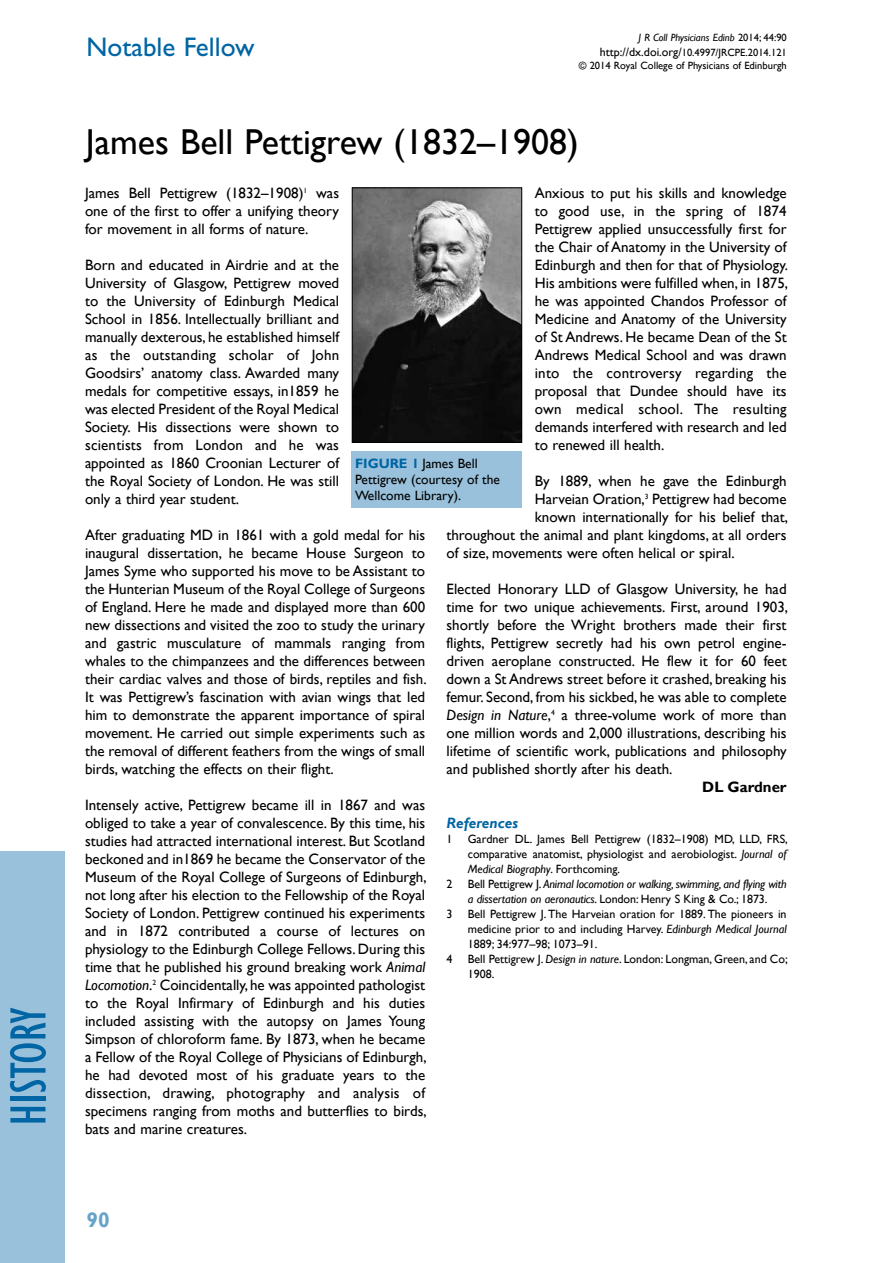
<style>
.page{position:relative;width:893px;height:1263px;background:#fff}
.page>*{position:absolute;margin:0;border:0;box-sizing:border-box;transform-origin:0 0}
.t1{font:condensed 52.5px "Gill Sans";color:#0065a4}
.Article_heading{font:36px "Gill Sans";color:#000}
.Tag_line{font:27px "Gill Sans";color:#0065a4}
.t2{font:700 21px "Gill Sans";color:#66a3c9}
.Text_-_body_text{font:15px/18px "Gill Sans";color:#000;text-align:justify}
.Text_-_body_text-2{font:italic 700 15px "Gill Sans";color:#0065a4}
.Text_-_body_text-3{font:700 15px "Gill Sans";color:#000}
.t3{font:13.5px/16.2px "Gill Sans";color:#000}
.References{font:12px/15px "Gill Sans";color:#000;text-align:justify}
.References-2{font:italic 12px/15px "Gill Sans";letter-spacing:-.01em;color:#000}
.t4{font:10.5px "Gill Sans";color:#000}
.t5{font:italic 10.5px "Gill Sans";color:#000}
.s1{font-style:normal}
.s2{font-size:12px}
.s3{font-style:italic}
.s4{font-weight:700;color:#0065a4}
</style>
<div class="page">
<div style="left:0;top:851px;width:65px;height:412px;background:#99c1db"></div>
<div style="left:352px;top:451px;width:170px;height:57px;background:#99c1db"></div>
<img style="left:354px;top:189px;width:166px;height:252px">
<div style="left:352px;top:187px;width:170px;height:256px;border:1px solid #000"></div>
<p class="t1" style="left:-3px;top:1126px;width:120px;rotate:-90deg">HISTORY</p>
<p class="Tag_line" style="left:87px;top:32px;width:170px">Notable Fellow</p>
<p class="t5" style="left:639px;top:31px;width:150px">J R Coll Physicians Edinb <span class="s1">2014; 44:90</span></p>
<p class="t4" style="left:600px;top:46px;width:189px"><span class="s2">http://dx.doi.org/</span>10.4997/JRCPE.2014.121</p>
<p class="t4" style="left:579px;top:59px;width:210px">© 2014 Royal College of Physicians of Edinburgh</p>
<p class="Article_heading" style="left:86px;top:120px;width:494px">James Bell Pettigrew (1832–1908)</p>
<p class="Text_-_body_text" style="left:85px;top:184px;width:256px">James Bell Pettigrew (1832–1908)<sup>1</sup> was one of the first to offer a unifying theory for movement in all forms of nature.</p>
<p class="Text_-_body_text" style="left:85px;top:256px;width:256px">Born and educated in Airdrie and at the University of Glasgow, Pettigrew moved to the University of Edinburgh Medical School in 1856. Intellectually brilliant and manually dexterous, he established himself as the outstanding scholar of John Goodsirs’ anatomy class. Awarded many medals for competitive essays, in1859 he was elected President of the Royal Medical Society. His dissections were shown to scientists from London and he was appointed as 1860 Croonian Lecturer of the Royal Society of London. He was still only a third year student.</p>
<p class="Text_-_body_text" style="left:85px;top:526px;width:343px">After graduating MD in 1861 with a gold medal for his inaugural dissertation, he became House Surgeon to James Syme who supported his move to be Assistant to the Hunterian Museum of the Royal College of Surgeons of England. Here he made and displayed more than 600 new dissections and visited the zoo to study the urinary and gastric musculature of mammals ranging from whales to the chimpanzees and the differences between their cardiac valves and those of birds, reptiles and fish.<br>It was Pettigrew’s fascination with avian wings that led him to demonstrate the apparent importance of spiral movement. He carried out simple experiments such as the removal of different feathers from the wings of small birds, watching the effects on their flight.</p>
<p class="Text_-_body_text" style="left:85px;top:796px;width:343px">Intensely active, Pettigrew became ill in 1867 and was obliged to take a year of convalescence. By this time, his studies had attracted international interest. But Scotland beckoned and in1869 he became the Conservator of the Museum of the Royal College of Surgeons of Edinburgh, not long after his election to the Fellowship of the Royal Society of London. Pettigrew continued his experiments and in 1872 contributed a course of lectures on physiology to the Edinburgh College Fellows. During this time that he published his ground breaking work <span class="s3">Animal Locomotion</span>.<sup>2</sup> Coincidentally, he was appointed pathologist to the Royal Infirmary of Edinburgh and his duties included assisting with the autopsy on James Young Simpson of chloroform fame. By 1873, when he became a Fellow of the Royal College of Physicians of Edinburgh, he had devoted most of his graduate years to the dissection, drawing, photography and analysis of specimens ranging from moths and butterflies to birds, bats and marine creatures.</p>
<p class="Text_-_body_text" style="left:535px;top:184px;width:255px">Anxious to put his skills and knowledge to good use, in the spring of 1874<br>Pettigrew applied unsuccessfully first for the Chair of Anatomy in the University of Edinburgh and then for that of Physiology.<br>His ambitions were fulfilled when, in 1875, he was appointed Chandos Professor of Medicine and Anatomy of the University of St Andrews. He became Dean of the St Andrews Medical School and was drawn into the controversy regarding the proposal that Dundee should have its own medical school. The resulting demands interfered with research and led to renewed ill health.</p>
<p class="Text_-_body_text" style="left:535px;top:472px;width:253px">By 1889, when he gave the Edinburgh</p>
<p class="Text_-_body_text" style="left:535px;top:490px;width:253px">Harveian Oration,<sup>3</sup> Pettigrew had become</p>
<p class="Text_-_body_text" style="left:535px;top:508px;width:255px">known internationally for his belief that,</p>
<p class="Text_-_body_text" style="left:446px;top:526px;width:342px">throughout the animal and plant kingdoms, at all orders</p>
<p class="Text_-_body_text" style="left:446px;top:544px;width:290px">of size, movements were often helical or spiral.</p>
<p class="Text_-_body_text" style="left:446px;top:580px;width:343px">Elected Honorary LLD of Glasgow University, he had time for two unique achievements. First, around 1903, shortly before the Wright brothers made their first flights, Pettigrew secretly had his own petrol engine&shy;driven aeroplane constructed. He flew it for 60 feet down a St Andrews street before it crashed, breaking his femur. Second, from his sickbed, he was able to complete <span class="s3">Design in Nature</span>,<sup>4</sup> a three-volume work of more than one million words and 2,000 illustrations, describing his lifetime of scientific work, publications and philosophy and published shortly after his death.</p>
<p class="Text_-_body_text-3" style="left:702px;top:778px;width:86px">DL Gardner</p>
<p class="Text_-_body_text-2" style="left:446px;top:814px;width:73px">References</p>
<p class="References" style="left:446px;top:832px;width:7px">1</p>
<p class="References" style="left:468px;top:832px;width:322px">Gardner DL. James Bell Pettigrew (1832–1908) MD, LLD, FRS, comparative anatomist, physiologist and aerobiologist. <span class="s3">Journal of Medical Biography</span>. Forthcoming.</p>
<p class="References" style="left:446px;top:877px;width:7px">2</p>
<p class="References-2" style="left:468px;top:877px;width:320px"><span class="s1">Bell Pettigrew J.</span> Animal locomotion or walking, swimming, and flying with a dissertation on aeronautics<span class="s1">. London: Henry S King &amp; Co.; 1873.</span></p>
<p class="References" style="left:446px;top:907px;width:7px">3</p>
<p class="References" style="left:468px;top:907px;width:320px">Bell Pettigrew J. The Harveian oration for 1889. The pioneers in medicine prior to and including Harvey. <span class="s3">Edinburgh Medical Journal </span>1889; 34:977–98; 1073–91.</p>
<p class="References" style="left:446px;top:952px;width:7px">4</p>
<p class="References" style="left:468px;top:952px;width:322px">Bell Pettigrew J. <span class="s3">Design in nature</span>. London: Longman, Green, and Co;<br>1908.</p>
<p class="t3" style="left:355px;top:455px;width:146px"><span class="s4">FIGURE 1</span> James Bell<br>Pettigrew (courtesy of the<br>Wellcome Library).</p>
<p class="t2" style="left:87px;top:1207px;width:25px">90</p>
</div>
